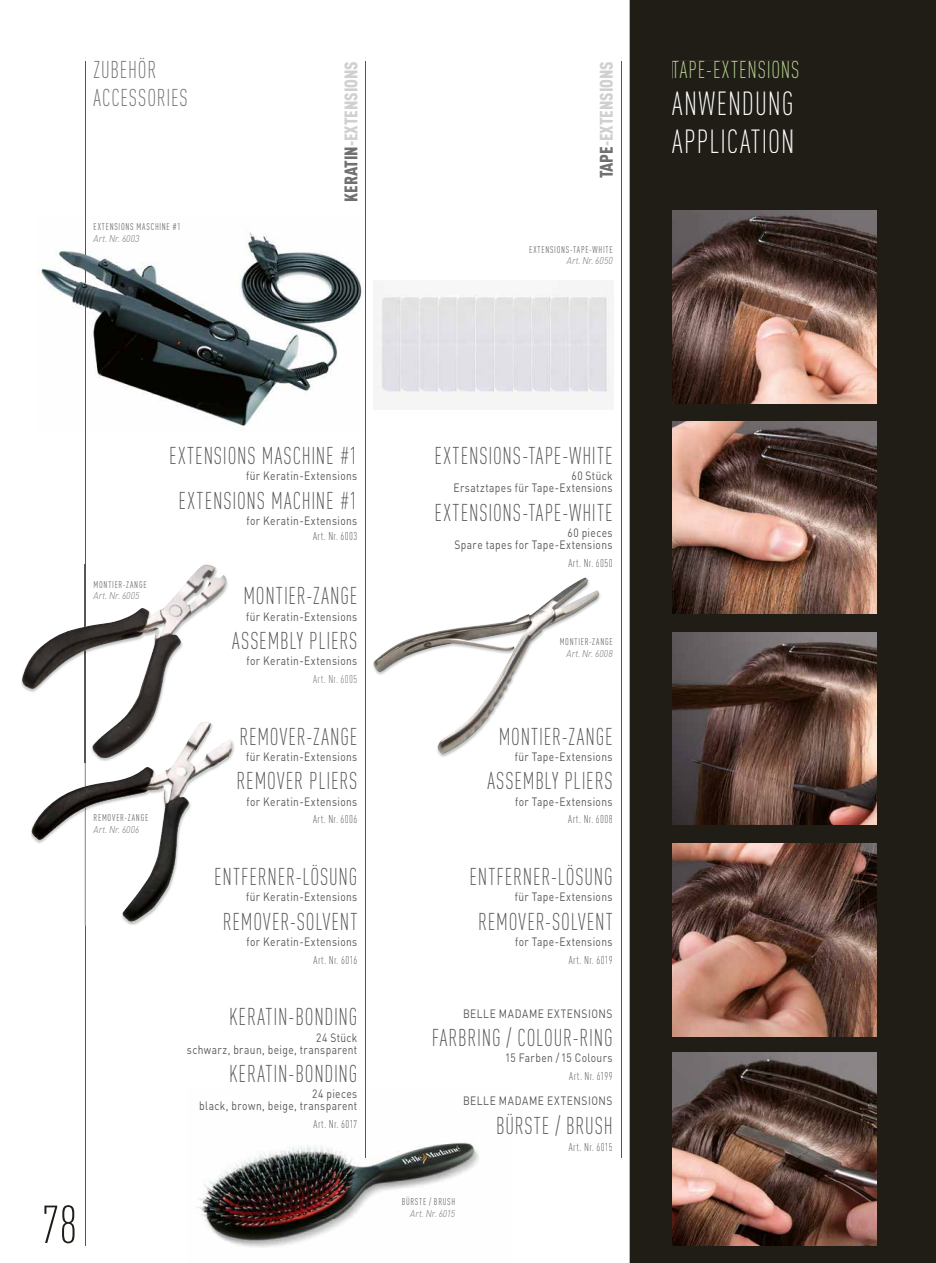
<style>
.page{position:relative;width:936px;height:1263px;background:#fff}
.page>*{position:absolute;margin:0;border:0;box-sizing:border-box;transform-origin:0 0}
.t1{font:300 52.5px "DIN Cond DIN Cond";color:#201d16}
.t2{font:300 33px/37.2px "DIN Cond DIN Cond";letter-spacing:.035em;color:#fff;scale:.9 1}
.t3{font:300 24px "DIN Cond DIN Cond";letter-spacing:.035em;color:#555756;scale:.9 1}
.t4{font:300 24px/28.2px "DIN Cond DIN Cond";letter-spacing:.035em;color:#6f7070;scale:.9 1}
.t5{font:300 24px "DIN Cond DIN Cond";letter-spacing:.035em;color:#b8d594;scale:.9 1}
.t6{font:900 18px "DIN Cond DIN Cond";color:#cfd0d0}
.t7{font:12px/12px "DIN Pro";letter-spacing:.035em;color:#555756;text-align:right;scale:.85 1}
.t8{font:12px "DIN Pro";letter-spacing:.055em;color:#555756;scale:.85 1}
.t9{font:300 11.25px "DIN Cond DIN Cond";letter-spacing:.035em;color:#555756}
.t10{font:300 11.25px "DIN Cond DIN Cond";letter-spacing:.035em;color:#6f7070}
.t11{font:9.75px "DIN Cond DIN Cond";letter-spacing:.085em;color:#6f7070;scale:.9 1}
.t12{font:italic 300 9.75px "DIN";letter-spacing:.01em;color:#6f7070;scale:.9 1}
.s1{color:#6f7070}
</style>
<div class="page">
<img style="left:378px;top:293px;width:233px;height:107px">
<img style="left:41px;top:232px;width:321px;height:194px">
<img style="left:197px;top:1142px;width:282px;height:106px">
<hr style="left:85px;top:61px;width:1px;height:193px;background:#555756">
<svg style="left:85px;top:269px;width:1px;height:14px"></svg>
<hr style="left:85px;top:305px;width:1px;height:940px;background:#555756">
<hr style="left:365px;top:61px;width:1px;height:1097px;background:#555756">
<hr style="left:621px;top:61px;width:1px;height:1097px;background:#555756">
<div style="left:629px;top:0;width:306px;height:1263px;background:#201d16"></div>
<div style="left:672px;top:61px;width:126px;height:17px;background:#201d16"></div>
<div style="left:672px;top:92px;width:119px;height:24px;background:#201d16"></div>
<div style="left:672px;top:129px;width:120px;height:24px;background:#201d16"></div>
<img style="left:672px;top:210px;width:204px;height:193px">
<img style="left:672px;top:421px;width:204px;height:193px">
<img style="left:672px;top:843px;width:204px;height:193px">
<img style="left:672px;top:1052px;width:204px;height:193px">
<img style="left:672px;top:632px;width:204px;height:193px">
<img style="left:34px;top:743px;width:200px;height:183px">
<img style="left:85px;top:840px;width:1px;height:86px">
<img style="left:31px;top:740px;width:202px;height:100px">
<img style="left:373px;top:577px;width:226px;height:176px">
<img style="left:31px;top:758px;width:144px;height:4px">
<img style="left:175px;top:740px;width:54px;height:22px">
<img style="left:21px;top:565px;width:205px;height:193px">
<h3 class="t4" style="left:94px;top:56px;width:106px">ZUBEHÖR<br>ACCESSORIES</h3>
<p class="t11" style="left:94px;top:221px;width:98px">EXTENSIONS MASCHINE #1</p>
<p class="t12" style="left:94px;top:233px;width:53px">Art. Nr. 6003</p>
<h3 class="t6" style="left:340px;top:202px;width:142px;rotate:-90deg"><span class="s1">KERATIN</span>-EXTENSIONS</h3>
<h3 class="t6" style="left:595px;top:178px;width:119px;rotate:-90deg"><span class="s1">TAPE</span>-EXTENSIONS</h3>
<p class="t11" style="left:529px;top:243px;width:94px">EXTENSIONS‑TAPE‑WHITE</p>
<p class="t12" style="left:567px;top:255px;width:52px">Art. Nr. 6050</p>
<h3 class="t5" style="left:672px;top:56px;width:143px">TAPE-EXTENSIONS</h3>
<h2 class="t2" style="left:672px;top:85px;width:137px">ANWENDUNG<br>APPLICATION</h2>
<p class="t11" style="left:94px;top:578px;width:60px">MONTIER‑ZANGE</p>
<p class="t12" style="left:94px;top:590px;width:52px">Art. Nr. 6005</p>
<p class="t11" style="left:94px;top:812px;width:62px">REMOVER‑ZANGE</p>
<p class="t12" style="left:94px;top:824px;width:52px">Art. Nr. 6006</p>
<h3 class="t3" style="left:169px;top:442px;width:210px">EXTENSIONS MASCHINE #1</h3>
<p class="t7" style="left:246px;top:470px;width:132px">für Keratin-Extensions</p>
<h3 class="t3" style="left:179px;top:486px;width:200px">EXTENSIONS MACHINE #1</h3>
<p class="t7" style="left:246px;top:514px;width:132px">for Keratin-Extensions</p>
<p class="t9" style="left:313px;top:530px;width:46px">Art. Nr. 6003</p>
<h3 class="t3" style="left:243px;top:582px;width:128px">MONTIER-ZANGE</h3>
<p class="t7" style="left:246px;top:610px;width:132px">für Keratin-Extensions</p>
<h3 class="t3" style="left:232px;top:627px;width:141px">ASSEMBLY PLIERS</h3>
<p class="t7" style="left:246px;top:654px;width:132px">for Keratin-Extensions</p>
<p class="t10" style="left:313px;top:673px;width:46px">Art. Nr. 6005</p>
<h3 class="t3" style="left:239px;top:723px;width:133px">REMOVER-ZANGE</h3>
<p class="t7" style="left:246px;top:750px;width:132px">für Keratin-Extensions</p>
<h3 class="t3" style="left:236px;top:767px;width:136px">REMOVER PLIERS</h3>
<p class="t7" style="left:246px;top:795px;width:132px">for Keratin-Extensions</p>
<p class="t9" style="left:313px;top:813px;width:46px">Art. Nr. 6006</p>
<h3 class="t3" style="left:214px;top:863px;width:160px">ENTFERNER-LÖSUNG</h3>
<p class="t7" style="left:246px;top:890px;width:132px">für Keratin-Extensions</p>
<h3 class="t3" style="left:223px;top:907px;width:151px">REMOVER-SOLVENT</h3>
<p class="t7" style="left:246px;top:935px;width:132px">for Keratin-Extensions</p>
<p class="t9" style="left:313px;top:953px;width:45px">Art. Nr. 6016</p>
<h3 class="t3" style="left:229px;top:1003px;width:144px">KERATIN-BONDING</h3>
<p class="t7" style="left:187px;top:1031px;width:202px">24 Stück<br>schwarz, braun, beige, transparent</p>
<h3 class="t3" style="left:229px;top:1060px;width:144px">KERATIN-BONDING</h3>
<p class="t7" style="left:199px;top:1087px;width:187px">24 pieces<br>black, brown, beige, transparent</p>
<p class="t9" style="left:313px;top:1117px;width:45px">Art. Nr. 6017</p>
<h1 class="t1" style="left:42px;top:1194px;width:37px">78</h1>
<h3 class="t3" style="left:434px;top:442px;width:199px">EXTENSIONS-TAPE-WHITE</h3>
<p class="t7" style="left:453px;top:470px;width:189px">60 Stück<br>Ersatztapes für Tape-Extensions</p>
<h3 class="t3" style="left:434px;top:498px;width:199px">EXTENSIONS-TAPE-WHITE</h3>
<p class="t7" style="left:454px;top:526px;width:187px">60 pieces<br>Spare tapes for Tape-Extensions</p>
<p class="t9" style="left:568px;top:556px;width:46px">Art. Nr. 6050</p>
<p class="t11" style="left:559px;top:636px;width:60px">MONTIER‑ZANGE</p>
<p class="t12" style="left:566px;top:647px;width:53px">Art. Nr. 6008</p>
<h3 class="t3" style="left:498px;top:723px;width:128px">MONTIER-ZANGE</h3>
<p class="t7" style="left:515px;top:750px;width:117px">für Tape-Extensions</p>
<h3 class="t3" style="left:487px;top:767px;width:141px">ASSEMBLY PLIERS</h3>
<p class="t7" style="left:515px;top:795px;width:116px">for Tape-Extensions</p>
<p class="t9" style="left:568px;top:813px;width:46px">Art. Nr. 6008</p>
<h3 class="t3" style="left:469px;top:863px;width:160px">ENTFERNER-LÖSUNG</h3>
<p class="t7" style="left:515px;top:890px;width:117px">für Tape-Extensions</p>
<h3 class="t3" style="left:478px;top:907px;width:151px">REMOVER-SOLVENT</h3>
<p class="t7" style="left:515px;top:935px;width:116px">for Tape-Extensions</p>
<p class="t9" style="left:569px;top:953px;width:45px">Art. Nr. 6019</p>
<p class="t8" style="left:463px;top:1005px;width:177px">BELLE MADAME EXTENSIONS</p>
<h3 class="t3" style="left:431px;top:1024px;width:202px">FARBRING / COLOUR-RING</h3>
<p class="t7" style="left:505px;top:1051px;width:128px">15 Farben / 15 Colours</p>
<p class="t9" style="left:569px;top:1069px;width:45px">Art. Nr. 6199</p>
<p class="t8" style="left:463px;top:1093px;width:177px">BELLE MADAME EXTENSIONS</p>
<h3 class="t3" style="left:496px;top:1111px;width:131px">BÜRSTE / BRUSH</h3>
<p class="t9" style="left:568px;top:1141px;width:45px">Art. Nr. 6015</p>
<p class="t11" style="left:401px;top:1196px;width:61px">BÜRSTE / BRUSH</p>
<p class="t12" style="left:410px;top:1207px;width:51px">Art. Nr. 6015</p>
</div>
